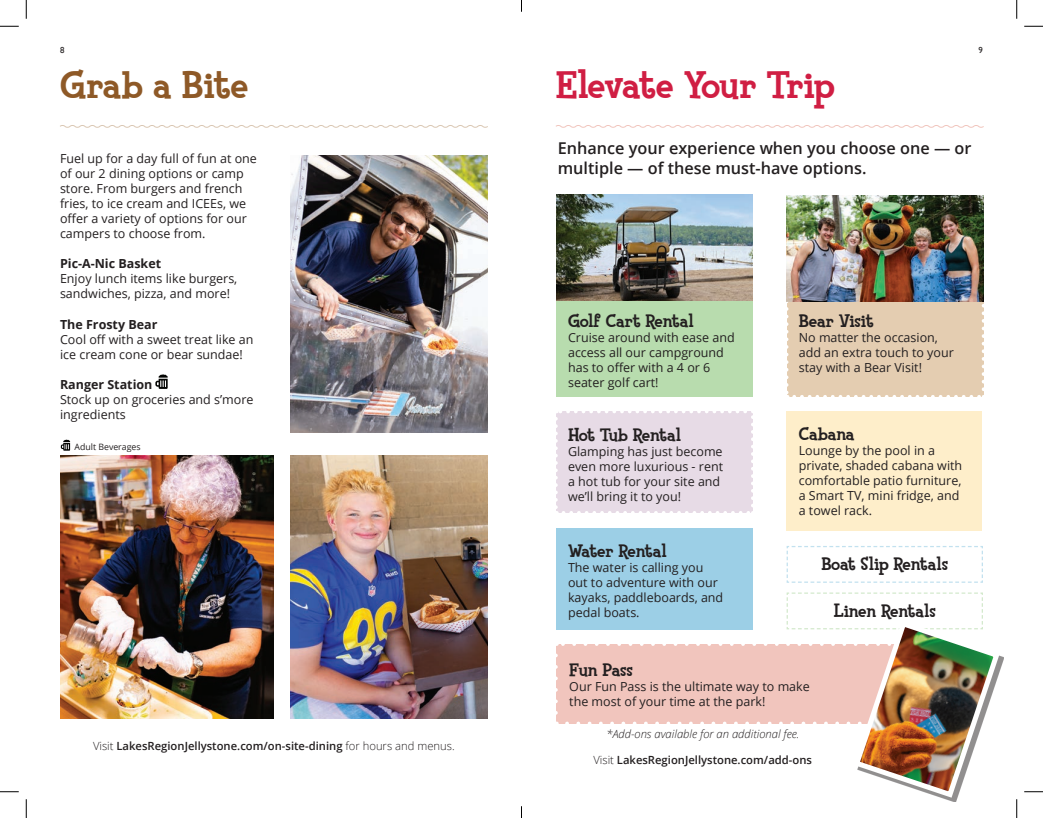
<style>
.page{position:relative;width:1043px;height:818px;background:#fff}
.page>*{position:absolute;margin:0;border:0;box-sizing:border-box;transform-origin:0 0}
.t1{font:800 40px "Fink";letter-spacing:-.035em;color:#d01e43}
.t2{font:800 40px "Fink";letter-spacing:-.005em;color:#8e5927}
.t3{font:800 18.75px "Fink";letter-spacing:-.01em;color:#231f20}
.t4{font:800 18.75px "Fink";letter-spacing:-.03em;color:#231f20}
.t5{font:600 16.25px/19.5px "Open Sans";color:#231f20}
.t6{font:12.5px/15px "Open Sans";color:#231f20}
.t7{font:700 12.5px "Open Sans";color:#231f20}
.t8{font:600 11.25px "Open Sans";color:#231f20}
.t9{font:italic 300 11.25px "Open Sans";color:#231f20}
.t10{font:8.75px "Open Sans";color:#231f20}
.t11{font:8.75px "Gill Sans";color:#231f20}
.s1{font-weight:300}
</style>
<div class="page">
<img style="left:291px;top:155px;width:197px;height:277px">
<img style="left:291px;top:456px;width:197px;height:262px">
<img style="left:60px;top:456px;width:214px;height:262px">
<svg style="left:60px;top:125px;width:428px;height:3px"></svg>
<svg style="left:61px;top:439px;width:9px;height:11px"></svg>
<svg style="left:155px;top:374px;width:13px;height:15px"></svg>
<svg style="left:786px;top:546px;width:197px;height:37px"></svg>
<div style="left:556px;top:195px;width:196px;height:202px;background:#b8dcae"></div>
<div style="left:787px;top:195px;width:197px;height:202px;background:#e4cdb1"></div>
<div style="left:786px;top:411px;width:196px;height:119px;background:#feeeca"></div>
<div style="left:556px;top:528px;width:196px;height:101px;background:#9ccfe6"></div>
<div style="left:556px;top:411px;width:197px;height:102px;background:#e7dbe6"></div>
<img style="left:556px;top:195px;width:196px;height:105px">
<img style="left:786px;top:195px;width:197px;height:107px">
<svg style="left:556px;top:592px;width:446px;height:208px"></svg>
<svg style="left:556px;top:125px;width:428px;height:3px"></svg>
<svg style="left:0;top:25px;width:19px;height:2px"></svg>
<svg style="left:1024px;top:25px;width:18px;height:2px"></svg>
<svg style="left:0;top:791px;width:19px;height:1px"></svg>
<svg style="left:1024px;top:791px;width:18px;height:1px"></svg>
<svg style="left:25px;top:0;width:2px;height:19px"></svg>
<svg style="left:25px;top:799px;width:2px;height:19px"></svg>
<svg style="left:1016px;top:0;width:1px;height:19px"></svg>
<svg style="left:1016px;top:799px;width:1px;height:19px"></svg>
<svg style="left:521px;top:806px;width:1px;height:12px"></svg>
<p class="t11" style="left:60px;top:45px;width:6px">8</p>
<p class="t11" style="left:978px;top:45px;width:6px">9</p>
<h1 class="t2" style="left:60px;top:60px;width:190px">Grab a Bite</h1>
<h1 class="t1" style="left:556px;top:60px;width:281px">Elevate Your Trip</h1>
<h3 class="t5" style="left:557px;top:138px;width:415px">Enhance your experience when you choose one — or multiple — of these must-have options.</h3>
<p class="t6" style="left:60px;top:151px;width:198px">Fuel up for a day full of fun at one of our 2 dining options or camp store. From burgers and french fries, to ice cream and ICEEs, we offer a variety of options for our campers to choose from.</p>
<p class="t7" style="left:60px;top:255px;width:103px">Pic-A-Nic Basket</p>
<p class="t6" style="left:60px;top:271px;width:179px">Enjoy lunch items like burgers, sandwiches, pizza, and more!</p>
<p class="t7" style="left:60px;top:315px;width:99px">The Frosty Bear</p>
<p class="t6" style="left:60px;top:331px;width:195px">Cool off with a sweet treat like an ice cream cone or bear sundae!</p>
<p class="t7" style="left:60px;top:375px;width:94px">Ranger Station</p>
<p class="t6" style="left:60px;top:391px;width:195px">Stock up on groceries and s’more ingredients</p>
<h2 class="t3" style="left:568px;top:308px;width:127px">Golf Cart Rental</h2>
<p class="t6" style="left:568px;top:329px;width:168px">Cruise around with ease and access all our campground has to offer with a 4 or 6 seater golf cart!</p>
<h2 class="t3" style="left:798px;top:308px;width:76px">Bear Visit</h2>
<p class="t6" style="left:798px;top:329px;width:157px">No matter the occasion, add an extra touch to your stay with a Bear Visit!</p>
<p class="t10" style="left:75px;top:440px;width:68px">Adult Beverages</p>
<p class="t8" style="left:93px;top:738px;width:363px"><span class="s1">Visit</span> LakesRegionJellystone.com/on-site-dining <span class="s1">for hours and menus.</span></p>
<h2 class="t4" style="left:568px;top:423px;width:115px">Hot Tub Rental</h2>
<p class="t6" style="left:568px;top:443px;width:156px">Glamping has just become even more luxurious - rent a hot tub for your site and we’ll bring it to you!</p>
<h2 class="t3" style="left:568px;top:539px;width:100px">Water Rental</h2>
<p class="t6" style="left:568px;top:559px;width:157px">The water is calling you out to adventure with our kayaks, paddleboards, and pedal boats.</p>
<h2 class="t3" style="left:798px;top:422px;width:57px">Cabana</h2>
<p class="t6" style="left:798px;top:442px;width:165px">Lounge by the pool in a private, shaded cabana with comfortable patio furniture, a Smart TV, mini fridge, and a towel rack.</p>
<h2 class="t3" style="left:821px;top:552px;width:128px">Boat Slip Rentals</h2>
<h2 class="t3" style="left:833px;top:598px;width:104px">Linen Rentals</h2>
<h2 class="t3" style="left:569px;top:657px;width:65px">Fun Pass</h2>
<p class="t6" style="left:569px;top:678px;width:242px">Our Fun Pass is the ultimate way to make the most of your time at the park!</p>
<p class="t9" style="left:606px;top:726px;width:194px">*Add-ons available for an additional fee.</p>
<p class="t8" style="left:593px;top:752px;width:220px"><span class="s1">Visit</span> LakesRegionJellystone.com/add-ons</p>
</div>
